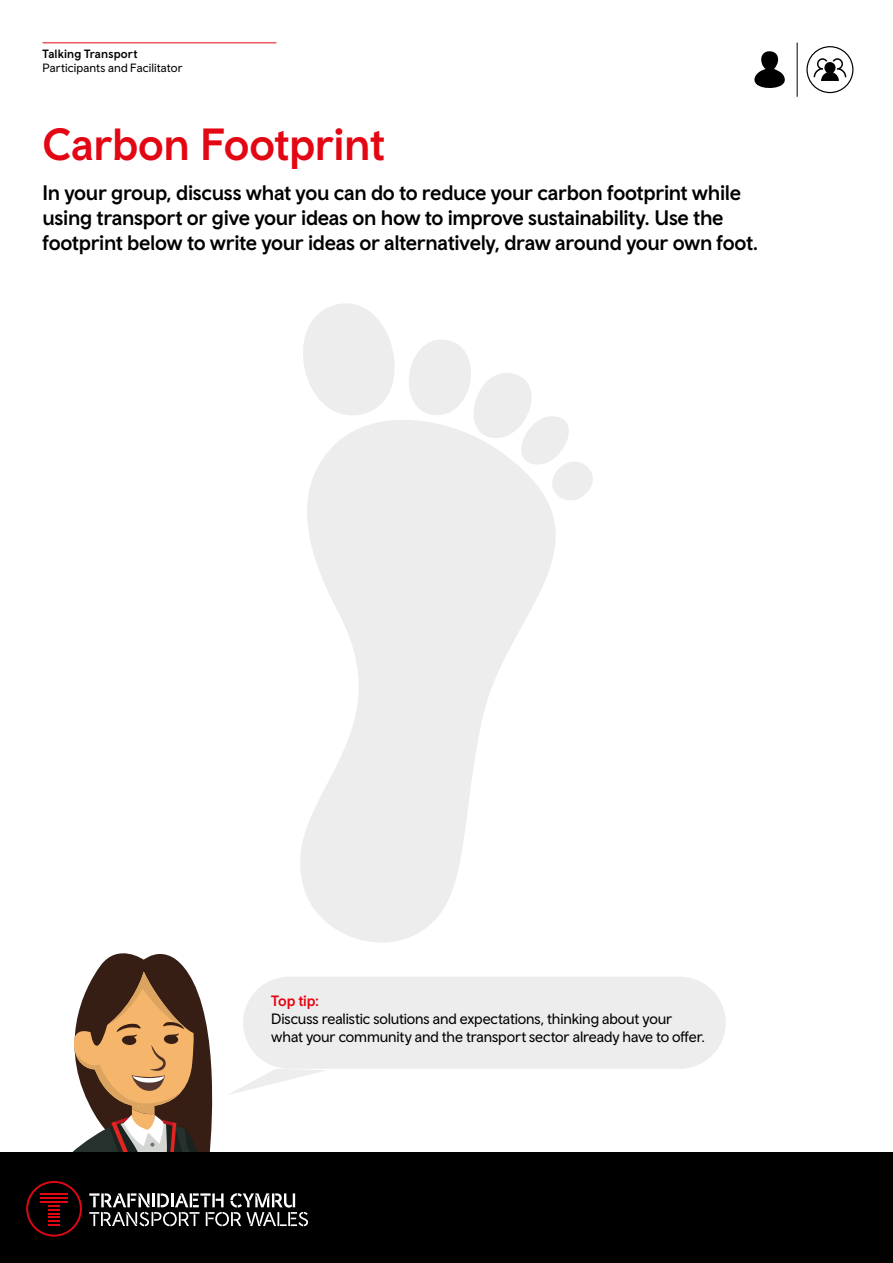
<style>
.page{position:relative;width:893px;height:1263px;background:#fff}
.page>*{position:absolute;margin:0;border:0;box-sizing:border-box;transform-origin:0 0}
.t1{font:500 45px "Wales Sans Body";letter-spacing:-.01em;color:#e30613}
.t2{font:500 21px/25.2px "Wales Sans Body";letter-spacing:-.015em;color:#000}
.t3{font:15px/18px "Wales Sans Body";letter-spacing:-.005em;color:#000}
.t4{font:12px "Wales Sans Body";letter-spacing:.01em;color:#000}
.t5{font:500 12px "Wales Sans Body";letter-spacing:.01em;color:#000}
.s1{font-weight:500;color:#e30613}
</style>
<div class="page">
<svg style="left:300px;top:512px;width:256px;height:430px;fill:#ededed"></svg>
<svg style="left:303px;top:303px;width:290px;height:209px"></svg>
<div style="left:243px;top:977px;width:483px;height:92px;background:#ededed;border-radius:46px"></div>
<div style="left:0;top:1153px;width:893px;height:110px;background:#000"></div>
<svg style="left:26px;top:937px;width:301px;height:300px"></svg>
<hr style="left:43px;top:43px;width:233px;height:1px;background:#e30613">
<svg style="left:754px;top:51px;width:31px;height:37px"></svg>
<div style="left:806px;top:46px;width:47px;height:47px;border:1px solid #000;border-radius:50%"></div>
<hr style="left:797px;top:43px;width:1px;height:54px;background:#000">
<svg style="left:814px;top:58px;width:32px;height:23px"></svg>
<p class="t5" style="left:43px;top:46px;width:96px">Talking Transport</p>
<p class="t4" style="left:43px;top:61px;width:142px">Participants and Facilitator</p>
<p class="t1" style="left:43px;top:117px;width:344px">Carbon Footprint</p>
<p class="t2" style="left:43px;top:180px;width:717px">In your group, discuss what you can do to reduce your carbon footprint while using transport or give your ideas on how to improve sustainability. Use the footprint below to write your ideas or alternatively, draw around your own foot.</p>
<p class="t3" style="left:271px;top:991px;width:435px"><span class="s1">Top tip:<br></span>Discuss realistic solutions and expectations, thinking about your what your community and the transport sector already have to offer.</p>
</div>
